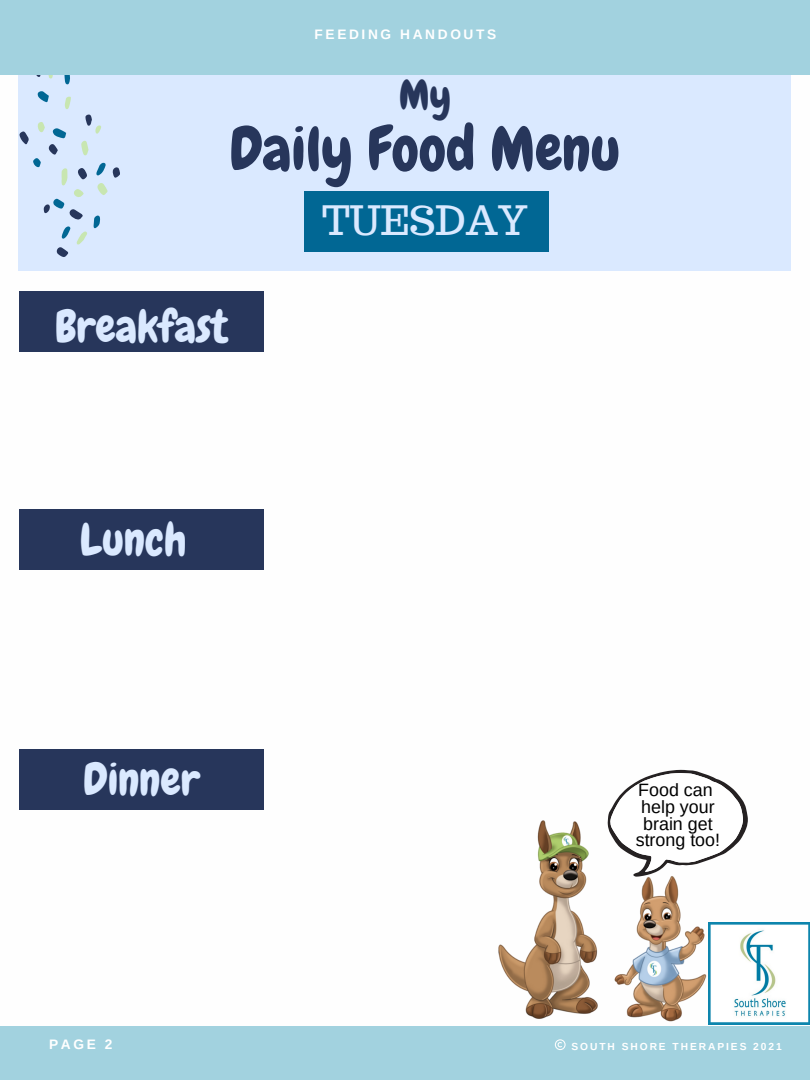
<style>
.page{position:relative;width:810px;height:1080px;background:#fff}
.page>*{position:absolute;margin:0;border:0;box-sizing:border-box;transform-origin:0 0}
.t1{font:60.81px "Chewy";color:#27365b}
.t2{font:45.12px "Chewy";color:#dae9ff}
.t3{font:41.44px "Chewy";color:#27365b}
.t4{font:39.62px "Trocchi";color:#dae9ff}
.t5{font:17.88px "Arimo";color:#000}
.t6{font:700 13.75px "Arimo";letter-spacing:.19em;color:#fff}
.t7{font:700 10.25px "Arimo";letter-spacing:.19em;color:#fff}
</style>
<div class="page">
<div style="left:18px;top:56px;width:773px;height:215px;background:#dae9ff"></div>
<div style="left:0;top:1026px;width:810px;height:54px;background:#a2d2df"></div>
<svg style="left:64px;top:74px;width:7px;height:10px"></svg>
<svg style="left:32px;top:74px;width:8px;height:3px"></svg>
<svg style="left:48px;top:74px;width:6px;height:4px"></svg>
<svg style="left:19px;top:91px;width:101px;height:166px"></svg>
<img style="left:498px;top:769px;width:250px;height:276px">
<img style="left:708px;top:922px;width:102px;height:103px">
<div style="left:304px;top:191px;width:245px;height:61px;background:#016794"></div>
<div style="left:0;top:0;width:810px;height:74px;background:#a2d2df"></div>
<div style="left:19px;top:291px;width:245px;height:61px;background:#27365b"></div>
<div style="left:19px;top:509px;width:245px;height:61px;background:#27365b"></div>
<div style="left:19px;top:749px;width:245px;height:61px;background:#27365b"></div>
<svg style="left:555px;top:1039px;width:11px;height:11px"></svg>
<p class="t6" style="left:315px;top:27px;width:183px">FEEDING HANDOUTS</p>
<p class="t3" style="left:399px;top:68px;width:54px">My</p>
<p class="t1" style="left:229px;top:110px;width:392px">Daily Food Menu</p>
<p class="t2" style="left:55px;top:298px;width:174px">Breakfast</p>
<p class="t2" style="left:80px;top:511px;width:109px">Lunch</p>
<p class="t2" style="left:83px;top:751px;width:118px">Dinner</p>
<p class="t4" style="left:322px;top:195px;width:207px">TUESDAY</p>
<p class="t5" style="left:638px;top:780px;width:76px">Food can</p>
<p class="t5" style="left:641px;top:797px;width:75px">help your</p>
<p class="t5" style="left:643px;top:814px;width:71px">brain get</p>
<p class="t5" style="left:636px;top:830px;width:86px">strong too!</p>
<p class="t6" style="left:49px;top:1036px;width:65px">PAGE 2</p>
<p class="t7" style="left:571px;top:1040px;width:212px">SOUTH SHORE THERAPIES 2021</p>
</div>
